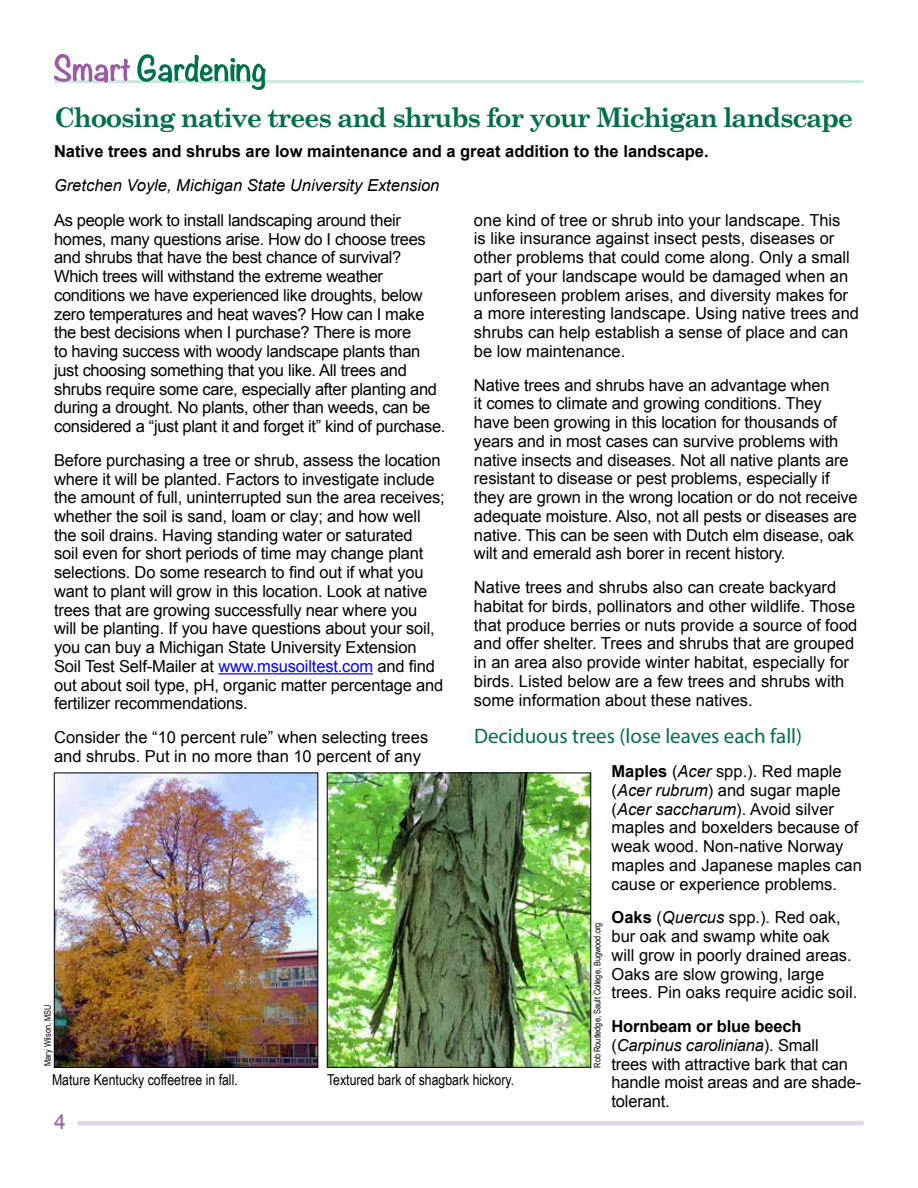
<style>
.page{position:relative;width:918px;height:1188px;background:#fff}
.page>*{position:absolute;margin:0;border:0;box-sizing:border-box;transform-origin:0 0}
.t1{font:700 27px "Century Schoolbook";letter-spacing:-.05em;color:#00704a}
.t2{font:21px "Myriad Pro";color:#00704a}
.t3{font:21px "Arial";color:#9b5ba4}
.t4{font:16.5px/18.8px "Arial";letter-spacing:-.01em;color:#000}
.t5{font:700 16.5px "Arial";color:#000}
.t6{font:italic 16.5px "Arial";color:#000}
.t7{font:15px "Arial Narrow";color:#000}
.t8{font:9px "Arial Narrow";color:#000}
.s1{color:#00f}
.s2{font-weight:700}
.s3{font-style:italic}
</style>
<div class="page">
<hr style="left:79px;top:1121px;width:783px;height:4px;background:#e2d6ea">
<hr style="left:55px;top:80px;width:807px;height:3px;background:#cbe8db">
<svg style="left:54px;top:54px;width:76px;height:29px"></svg>
<svg style="left:137px;top:54px;width:129px;height:36px"></svg>
<hr style="left:218px;top:673px;width:155px;height:1px;background:#00f">
<img style="left:56px;top:775px;width:260px;height:291px">
<div style="left:54px;top:773px;width:264px;height:295px;border:1px solid #000"></div>
<img style="left:329px;top:775px;width:260px;height:291px">
<div style="left:327px;top:773px;width:264px;height:295px;border:1px solid #000"></div>
<h1 class="t1" style="left:54px;top:96px;width:801px">Choosing native trees and shrubs for your Michigan landscape</h1>
<p class="t5" style="left:54px;top:140px;width:656px">Native trees and shrubs are low maintenance and a great addition to the landscape.</p>
<p class="t6" style="left:54px;top:174px;width:387px">Gretchen Voyle, Michigan State University Extension</p>
<p class="t4" style="left:54px;top:211px;width:393px">As people work to install landscaping around their homes, many questions arise. How do I choose trees and shrubs that have the best chance of survival?<br>Which trees will withstand the extreme weather conditions we have experienced like droughts, below zero temperatures and heat waves? How can I make the best decisions when I purchase? There is more<br>to having success with woody landscape plants than just choosing something that you like. All trees and shrubs require some care, especially after planting and during a drought. No plants, other than weeds, can be considered a “just plant it and forget it” kind of purchase.</p>
<p class="t4" style="left:54px;top:451px;width:392px">Before purchasing a tree or shrub, assess the location where it will be planted. Factors to investigate include the amount of full, uninterrupted sun the area receives; whether the soil is sand, loam or clay; and how well the soil drains. Having standing water or saturated<br>soil even for short periods of time may change plant selections. Do some research to find out if what you want to plant will grow in this location. Look at native trees that are growing successfully near where you<br>will be planting. If you have questions about your soil, you can buy a Michigan State University Extension Soil Test Self-Mailer at <span class="s1">www.msusoiltest.com</span> and find out about soil type, pH, organic matter percentage and fertilizer recommendations.</p>
<p class="t4" style="left:54px;top:728px;width:376px">Consider the “10 percent rule” when selecting trees and shrubs. Put in no more than 10 percent of any</p>
<p class="t4" style="left:474px;top:211px;width:387px">one kind of tree or shrub into your landscape. This<br>is like insurance against insect pests, diseases or other problems that could come along. Only a small part of your landscape would be damaged when an unforeseen problem arises, and diversity makes for a more interesting landscape. Using native trees and shrubs can help establish a sense of place and can be low maintenance.</p>
<p class="t4" style="left:474px;top:376px;width:385px">Native trees and shrubs have an advantage when<br>it comes to climate and growing conditions. They have been growing in this location for thousands of years and in most cases can survive problems with native insects and diseases. Not all native plants are resistant to disease or pest problems, especially if they are grown in the wrong location or do not receive adequate moisture. Also, not all pests or diseases are native. This can be seen with Dutch elm disease, oak wilt and emerald ash borer in recent history.</p>
<p class="t4" style="left:474px;top:578px;width:385px">Native trees and shrubs also can create backyard habitat for birds, pollinators and other wildlife. Those that produce berries or nuts provide a source of food and offer shelter. Trees and shrubs that are grouped in an area also provide winter habitat, especially for birds. Listed below are a few trees and shrubs with some information about these natives.</p>
<p class="t2" style="left:474px;top:723px;width:330px">Deciduous trees (lose leaves each fall)</p>
<p class="t4" style="left:612px;top:762px;width:252px"><span class="s2">Maples</span> (<span class="s3">Acer</span> spp.). Red maple (<span class="s3">Acer rubrum</span>) and sugar maple (<span class="s3">Acer saccharum</span>). Avoid silver maples and boxelders because of weak wood. Non-native Norway maples and Japanese maples can cause or experience problems.</p>
<p class="t4" style="left:612px;top:908px;width:247px"><span class="s2">Oaks</span> (<span class="s3">Quercus</span> spp.). Red oak, bur oak and swamp white oak<br>will grow in poorly drained areas.<br>Oaks are slow growing, large trees. Pin oaks require acidic soil.</p>
<p class="t4" style="left:612px;top:1017px;width:251px"><span class="s2">Hornbeam or blue beech </span>(<span class="s3">Carpinus caroliniana</span>). Small<br>trees with attractive bark that can handle moist areas and are shade&shy;tolerant.</p>
<p class="t8" style="left:591px;top:1068px;width:146px;rotate:-90deg">Rob Routledge, Sault College, Bugwood.org</p>
<p class="t8" style="left:41px;top:1066px;width:63px;rotate:-90deg">Mary Wilson, MSU</p>
<p class="t7" style="left:52px;top:1069px;width:187px">Mature Kentucky coffeetree in fall.</p>
<p class="t7" style="left:327px;top:1069px;width:189px">Textured bark of shagbark hickory.</p>
<p class="t3" style="left:54px;top:1108px;width:13px">4</p>
</div>
